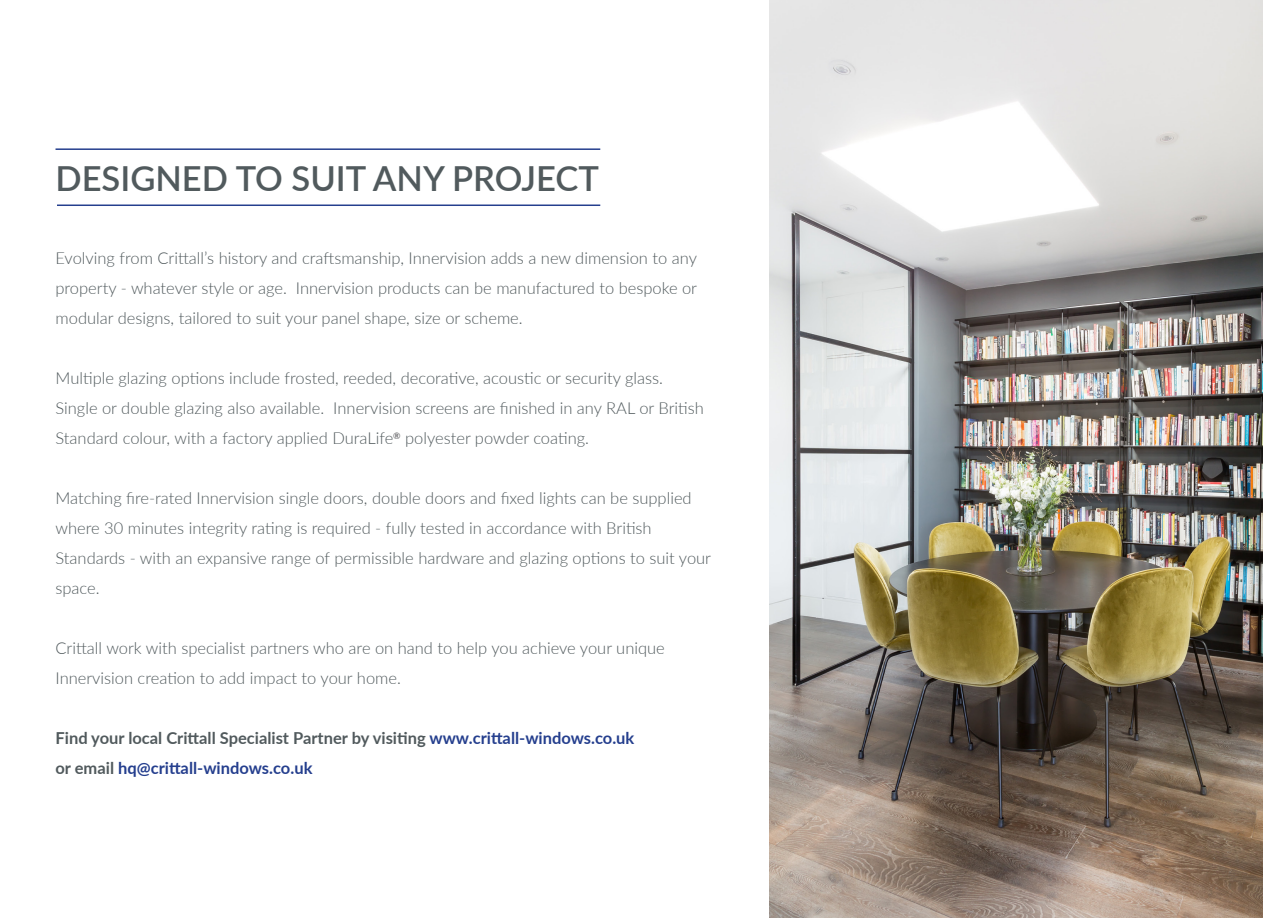
<style>
.page{position:relative;width:1263px;height:918px;background:#fff}
.page>*{position:absolute;margin:0;border:0;box-sizing:border-box;transform-origin:0 0}
.t1{font:600 34.5px "Lato";color:#515a5d}
.t2{font:300 16.5px/30px "Lato";color:#515a5d}
.t3{font:700 16.5px "Lato";color:#515a5d}
.t4{font:700 16.5px "Lato";color:#253f8e}
.s1{color:#253f8e}
.s2{color:#515a5d}
</style>
<div class="page">
<img style="left:770px;top:0;width:493px;height:918px">
<hr style="left:56px;top:148px;width:544px;height:2px;background:#253f8e">
<hr style="left:57px;top:205px;width:543px;height:1px;background:#253f8e">
<p class="t1" style="left:56px;top:153px;width:545px">DESIGNED TO SUIT ANY PROJECT</p>
<p class="t2" style="left:56px;top:242px;width:643px;text-align:justify">Evolving from Crittall’s history and craftsmanship, Innervision adds a new dimension to any property - whatever style or age. Innervision products can be manufactured to bespoke or modular designs, tailored to suit your panel shape, size or scheme.</p>
<p class="t2" style="left:56px;top:362px;width:650px">Multiple glazing options include frosted, reeded, decorative, acoustic or security glass.<br>Single or double glazing also available. Innervision screens are finished in any RAL or British<br>Standard colour, with a factory applied DuraLife<sup>®</sup> polyester powder coating.</p>
<p class="t2" style="left:55px;top:482px;width:657px">Matching fire-rated Innervision single doors, double doors and fixed lights can be supplied where 30 minutes integrity rating is required - fully tested in accordance with British Standards - with an expansive range of permissible hardware and glazing options to suit your space.</p>
<p class="t2" style="left:55px;top:632px;width:611px">Crittall work with specialist partners who are on hand to help you achieve your unique<br>Innervision creation to add impact to your home.</p>
<p class="t3" style="left:55px;top:725px;width:580px">Find your local Crittall Specialist Partner by visiting <span class="s1">www.crittall-windows.co.uk</span></p>
<p class="t4" style="left:55px;top:755px;width:258px"><span class="s2">or email</span> hq@crittall-windows.co.uk</p>
</div>
